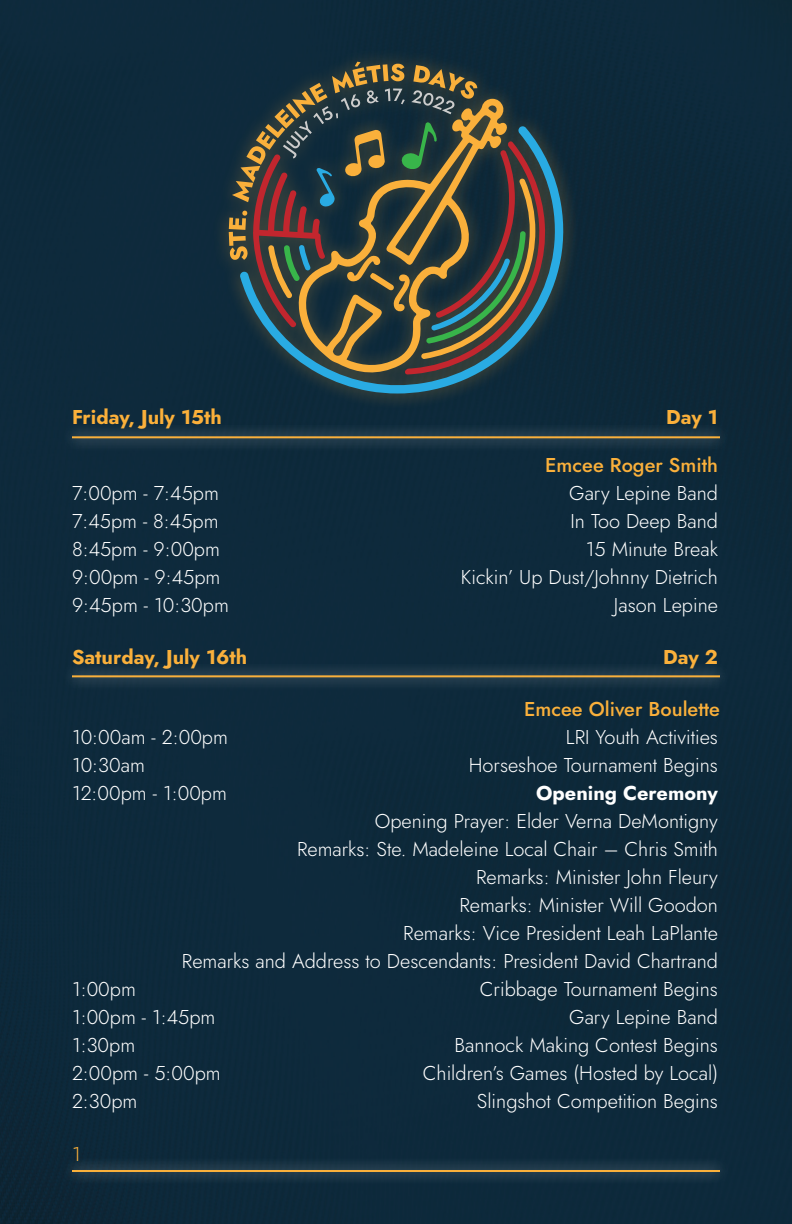
<style>
.page{position:relative;width:792px;height:1224px;background:#0e293b}
.page>*{position:absolute;margin:0;border:0;box-sizing:border-box;transform-origin:0 0}
.t1{font:300 20px "Jost";color:#fff}
.t2{font:500 20px "Jost";color:#fab03b}
.t3{font:700 20px "Jost";color:#fab03b}
.t4{font:700 20px "Jost";color:#fbb03a}
.t5{font:700 20px "Jost";color:#fff}
.t6{font:300 20px "Jost";color:#fab03b}
</style>
<div class="page">
<div style="left:60px;top:423px;width:671px;height:28px;background:#193344"></div>
<hr style="left:72px;top:436px;width:648px;height:2px;background:#fab03b">
<div style="left:60px;top:662px;width:671px;height:28px;background:#fff;opacity:.75"></div>
<hr style="left:72px;top:675px;width:648px;height:2px;background:#fab03b">
<div style="left:60px;top:1157px;width:671px;height:28px;background:#183343"></div>
<hr style="left:72px;top:1170px;width:648px;height:2px;background:#fab03b">
<div style="left:212px;top:47px;width:368px;height:363px;background:#0e293b"></div>
<svg style="left:307px;top:143px;width:261px;height:251px"></svg>
<svg style="left:229px;top:62px;width:317px;height:313px"></svg>
<p class="t4" style="left:72px;top:403px;width:151px">Friday, July 15th</p>
<p class="t3" style="left:666px;top:403px;width:53px">Day 1</p>
<p class="t2" style="left:545px;top:451px;width:174px">Emcee Roger Smith</p>
<p class="t1" style="left:72px;top:479px;width:148px">7:00pm - 7:45pm</p>
<p class="t1" style="left:569px;top:479px;width:150px">Gary Lepine Band</p>
<p class="t1" style="left:72px;top:507px;width:148px">7:45pm - 8:45pm</p>
<p class="t1" style="left:571px;top:507px;width:149px">In Too Deep Band</p>
<p class="t1" style="left:72px;top:535px;width:149px">8:45pm - 9:00pm</p>
<p class="t1" style="left:586px;top:535px;width:134px">15 Minute Break</p>
<p class="t1" style="left:72px;top:563px;width:150px">9:00pm - 9:45pm</p>
<p class="t1" style="left:461px;top:563px;width:259px">Kickin’ Up Dust/Johnny Dietrich</p>
<p class="t1" style="left:72px;top:591px;width:158px">9:45pm - 10:30pm</p>
<p class="t1" style="left:614px;top:591px;width:106px">Jason Lepine</p>
<p class="t3" style="left:72px;top:643px;width:177px">Saturday, July 16th</p>
<p class="t3" style="left:663px;top:643px;width:56px">Day 2</p>
<p class="t2" style="left:524px;top:695px;width:197px">Emcee Oliver Boulette</p>
<p class="t1" style="left:72px;top:723px;width:157px">10:00am - 2:00pm</p>
<p class="t1" style="left:566px;top:723px;width:154px">LRI Youth Activities</p>
<p class="t1" style="left:72px;top:751px;width:74px">10:30am</p>
<p class="t1" style="left:469px;top:751px;width:251px">Horseshoe Tournament Begins</p>
<p class="t1" style="left:72px;top:779px;width:156px">12:00pm - 1:00pm</p>
<p class="t5" style="left:536px;top:779px;width:183px">Opening Ceremony</p>
<p class="t1" style="left:375px;top:807px;width:345px">Opening Prayer: Elder Verna DeMontigny</p>
<p class="t1" style="left:297px;top:835px;width:422px">Remarks: Ste. Madeleine Local Chair – Chris Smith</p>
<p class="t1" style="left:476px;top:863px;width:243px">Remarks: Minister John Fleury</p>
<p class="t1" style="left:459px;top:891px;width:260px">Remarks: Minister Will Goodon</p>
<p class="t1" style="left:403px;top:919px;width:316px">Remarks: Vice President Leah LaPlante</p>
<p class="t1" style="left:182px;top:947px;width:538px">Remarks and Address to Descendants: President David Chartrand</p>
<p class="t1" style="left:72px;top:975px;width:65px">1:00pm</p>
<p class="t1" style="left:480px;top:975px;width:240px">Cribbage Tournament Begins</p>
<p class="t1" style="left:72px;top:1003px;width:145px">1:00pm - 1:45pm</p>
<p class="t1" style="left:569px;top:1003px;width:150px">Gary Lepine Band</p>
<p class="t1" style="left:72px;top:1031px;width:65px">1:30pm</p>
<p class="t1" style="left:455px;top:1031px;width:265px">Bannock Making Contest Begins</p>
<p class="t1" style="left:72px;top:1059px;width:150px">2:00pm - 5:00pm</p>
<p class="t1" style="left:423px;top:1059px;width:297px">Children’s Games (Hosted by Local)</p>
<p class="t1" style="left:72px;top:1087px;width:67px">2:30pm</p>
<p class="t1" style="left:477px;top:1087px;width:243px">Slingshot Competition Begins</p>
<p class="t6" style="left:72px;top:1141px;width:10px">1</p>
</div>
